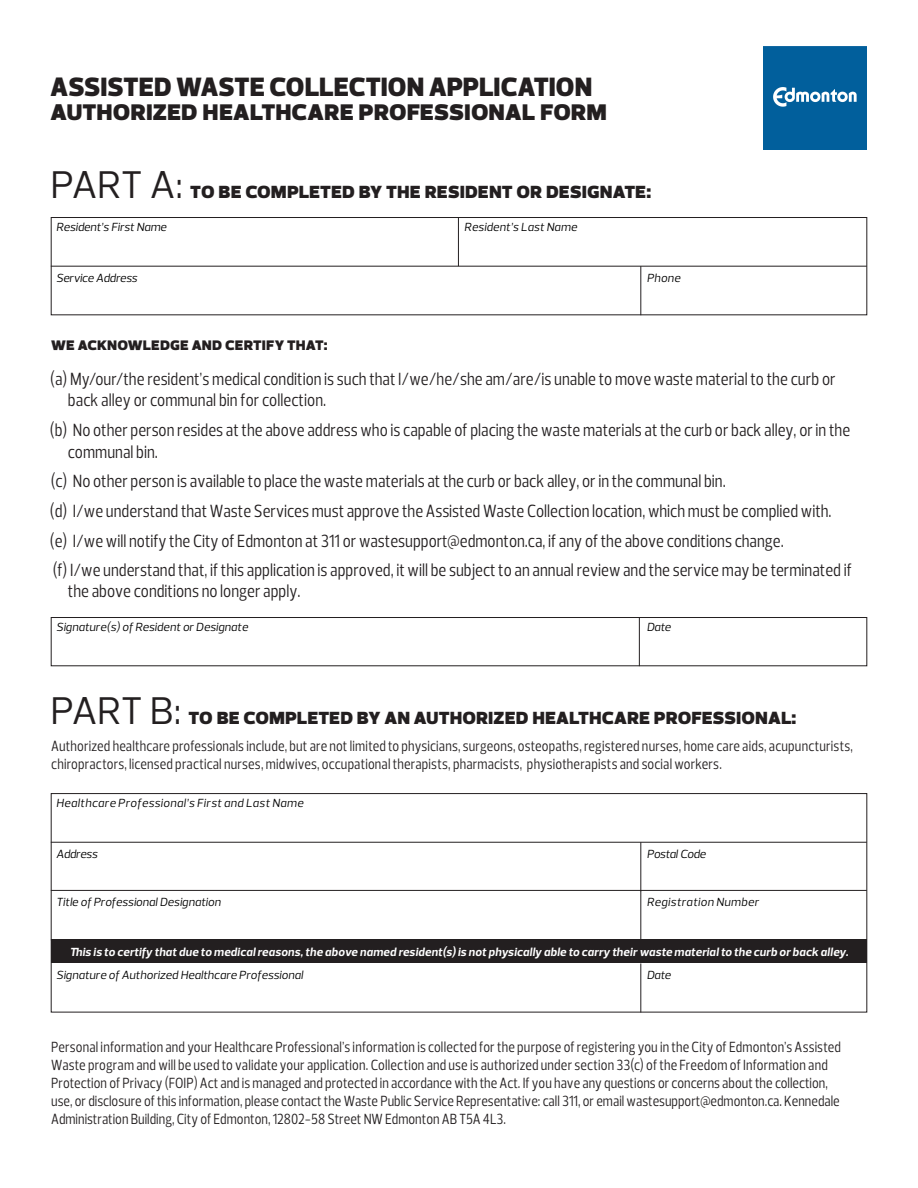
<style>
.page{position:relative;width:918px;height:1188px;background:#fff}
.page>*{position:absolute;margin:0;border:0;box-sizing:border-box;transform-origin:0 0}
.t1{font:900 27px/24px "Prelo";color:#231f20}
.t2{font:900 21px "Prelo";color:#231f20}
.t3{font:18px/29.7px "Prelo Condensed";color:#231f20}
.t4{font:900 16.5px "Prelo";letter-spacing:.005em;color:#231f20}
.t5{font:15px/18px "Prelo Condensed";letter-spacing:.005em;color:#231f20}
.t6{font:italic 12px "Prelo";color:#000}
.t7{font:italic 700 12px "Prelo";letter-spacing:.02em;color:#fff}
.t8{font:italic 12px "Prelo";letter-spacing:.03em;color:#000}
.t9{font:italic 12px "Prelo";letter-spacing:-.02em;color:#000}
.t10{font:italic 12px "Prelo";letter-spacing:-.025em;color:#000}
.s1{font-weight:400;font-size:39.3px}
</style>
<div class="page">
<div style="left:51px;top:617px;width:816px;height:49px;border:1px solid #231f20"></div>
<hr style="left:639px;top:617px;width:1px;height:49px;background:#231f20">
<div style="left:51px;top:217px;width:816px;height:98px;border:1px solid #231f20"></div>
<hr style="left:458px;top:217px;width:1px;height:49px;background:#231f20">
<hr style="left:640px;top:266px;width:1px;height:49px;background:#231f20">
<hr style="left:51px;top:266px;width:816px;height:1px;background:#231f20">
<div style="left:51px;top:793px;width:816px;height:219px;border:1px solid #231f20"></div>
<hr style="left:640px;top:842px;width:1px;height:49px;background:#231f20">
<hr style="left:640px;top:890px;width:1px;height:49px;background:#231f20">
<hr style="left:640px;top:963px;width:1px;height:49px;background:#231f20">
<hr style="left:51px;top:842px;width:816px;height:1px;background:#231f20">
<hr style="left:51px;top:890px;width:816px;height:1px;background:#231f20">
<div style="left:51px;top:939px;width:816px;height:24px;background:#231f20"></div>
<img style="left:764px;top:47px;width:103px;height:103px">
<h1 class="t1" style="left:51px;top:75px;width:558px">ASSISTED WASTE COLLECTION APPLICATION authorized healthcare professional form</h1>
<h2 class="t2" style="left:51px;top:178px;width:602px"><span class="s1">PART A:</span> to be completed by the resident or designate:</h2>
<p class="t6" style="left:56px;top:220px;width:112px">Resident’s First Name</p>
<p class="t6" style="left:464px;top:220px;width:114px">Resident’s Last Name</p>
<p class="t9" style="left:56px;top:270px;width:83px">Service Address</p>
<p class="t6" style="left:647px;top:270px;width:35px">Phone</p>
<p class="t4" style="left:51px;top:334px;width:278px">we acknowledge and certify that:</p>
<p class="t3" style="left:68px;top:369px;width:769px;line-height:21px;text-indent:-18px">(a)My/our/the resident’s medical condition is such that I/we/he/she am/are/is unable to move waste material to the curb or back alley or communal bin for collection.</p>
<p class="t3" style="left:68px;top:419px;width:784px;line-height:21.6px;text-indent:-18px">(b) No other person resides at the above address who is capable of placing the waste materials at the curb or back alley, or in the communal bin.</p>
<p class="t3" style="left:50px;top:467px;width:803px">(c) No other person is available to place the waste materials at the curb or back alley, or in the communal bin.<br>(d) I/we understand that Waste Services must approve the Assisted Waste Collection location, which must be complied with. (e) I/we will notify the City of Edmonton at 311 or wastesupport@edmonton.ca, if any of the above conditions change.<br>(f) I/we understand that, if this application is approved, it will be subject to an annual review and the service may be terminated if</p>
<p class="t3" style="left:68px;top:577px;width:234px">the above conditions no longer apply.</p>
<p class="t6" style="left:56px;top:620px;width:193px">Signature(s) of Resident or Designate</p>
<p class="t6" style="left:647px;top:620px;width:26px">Date</p>
<h2 class="t2" style="left:51px;top:704px;width:747px"><span class="s1">PART B:</span> to be completed by an authorized healthcare professional:</h2>
<p class="t5" style="left:51px;top:737px;width:803px">Authorized healthcare professionals include, but are not limited to physicians, surgeons, osteopaths, registered nurses, home care aids, acupuncturists, chiropractors, licensed practical nurses, midwives, occupational therapists, pharmacists, physiotherapists and social workers.</p>
<p class="t8" style="left:56px;top:796px;width:249px">Healthcare Professional’s First and Last Name</p>
<p class="t9" style="left:56px;top:846px;width:43px">Address</p>
<p class="t6" style="left:56px;top:894px;width:166px">Title of Professional Designation</p>
<p class="t10" style="left:647px;top:846px;width:61px">Postal Code</p>
<p class="t8" style="left:647px;top:894px;width:114px">Registration Number</p>
<p class="t7" style="left:70px;top:945px;width:780px">This is to certify that due to medical reasons, the above named resident(s) is not physically able to carry their waste material to the curb or back alley.</p>
<p class="t6" style="left:56px;top:967px;width:249px">Signature of Authorized Healthcare Professional</p>
<p class="t6" style="left:647px;top:967px;width:26px">Date</p>
<p class="t5" style="left:51px;top:1038px;width:791px">Personal information and your Healthcare Professional’s information is collected for the purpose of registering you in the City of Edmonton’s Assisted Waste program and will be used to validate your application. Collection and use is authorized under section 33(c) of the Freedom of Information and Protection of Privacy (FOIP) Act and is managed and protected in accordance with the Act. If you have any questions or concerns about the collection, use, or disclosure of this information, please contact the Waste Public Service Representative: call 311, or email wastesupport@edmonton.ca. Kennedale Administration Building, City of Edmonton, 12802-58 Street NW Edmonton AB T5A 4L3.</p>
</div>
